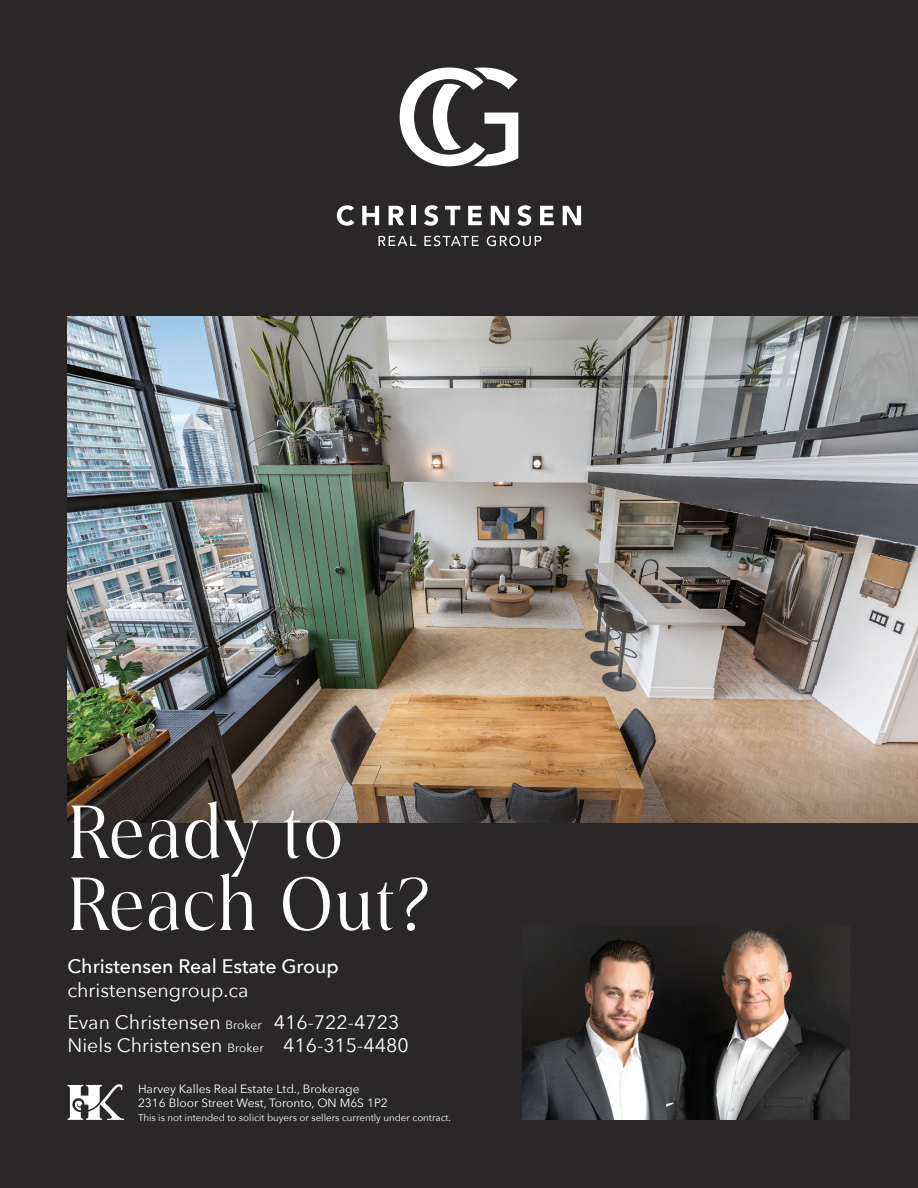
<style>
.page{position:relative;width:918px;height:1188px;background:#292727}
.page>*{position:absolute;margin:0;border:0;box-sizing:border-box;transform-origin:0 0}
.t1{font:75px "Montas";letter-spacing:.03em;color:#fff}
.t2{font:19.5px "Avenir Next";color:#fff}
.t3{font:500 19.5px "Avenir Next";color:#fff}
.t4{font:12px "Avenir Next";color:#fff}
.t5{font:9.75px "Avenir Next";color:#fff}
.s1{font-size:12px}
</style>
<div class="page">
<svg style="left:67px;top:1084px;width:57px;height:36px"></svg>
<img style="left:68px;top:317px;width:850px;height:425px">
<svg style="left:400px;top:68px;width:118px;height:98px"></svg>
<svg style="left:337px;top:205px;width:17px;height:21px"></svg>
<svg style="left:362px;top:206px;width:17px;height:19px"></svg>
<svg style="left:389px;top:206px;width:15px;height:19px"></svg>
<hr style="left:412px;top:206px;width:4px;height:19px;background:#fff">
<svg style="left:424px;top:205px;width:14px;height:21px"></svg>
<svg style="left:445px;top:206px;width:15px;height:19px"></svg>
<svg style="left:468px;top:206px;width:14px;height:19px"></svg>
<svg style="left:491px;top:206px;width:18px;height:19px"></svg>
<svg style="left:517px;top:205px;width:14px;height:21px"></svg>
<svg style="left:540px;top:206px;width:14px;height:19px"></svg>
<svg style="left:563px;top:206px;width:18px;height:19px"></svg>
<svg style="left:378px;top:236px;width:38px;height:10px"></svg>
<svg style="left:424px;top:236px;width:55px;height:10px"></svg>
<svg style="left:487px;top:236px;width:54px;height:10px"></svg>
<img style="left:523px;top:930px;width:326px;height:189px">
<img style="left:68px;top:742px;width:850px;height:81px">
<p class="t1" style="left:68px;top:791px;width:277px">Ready to</p>
<p class="t1" style="left:68px;top:863px;width:364px">Reach Out?</p>
<p class="t3" style="left:68px;top:950px;width:273px">Christensen Real Estate Group</p>
<p class="t2" style="left:68px;top:974px;width:183px">christensengroup.ca</p>
<p class="t2" style="left:68px;top:1005px;width:333px">Evan Christensen <span class="s1">Broker</span> 416-722-4723</p>
<p class="t2" style="left:68px;top:1029px;width:343px">Niels Christensen <span class="s1">Broker</span> 416-315-4480</p>
<p class="t4" style="left:138px;top:1078px;width:223px">Harvey Kalles Real Estate Ltd., Brokerage</p>
<p class="t4" style="left:138px;top:1093px;width:251px">2316 Bloor Street West, Toronto, ON M6S 1P2</p>
<p class="t5" style="left:138px;top:1109px;width:315px">This is not intended to solicit buyers or sellers currently under contract.</p>
</div>
